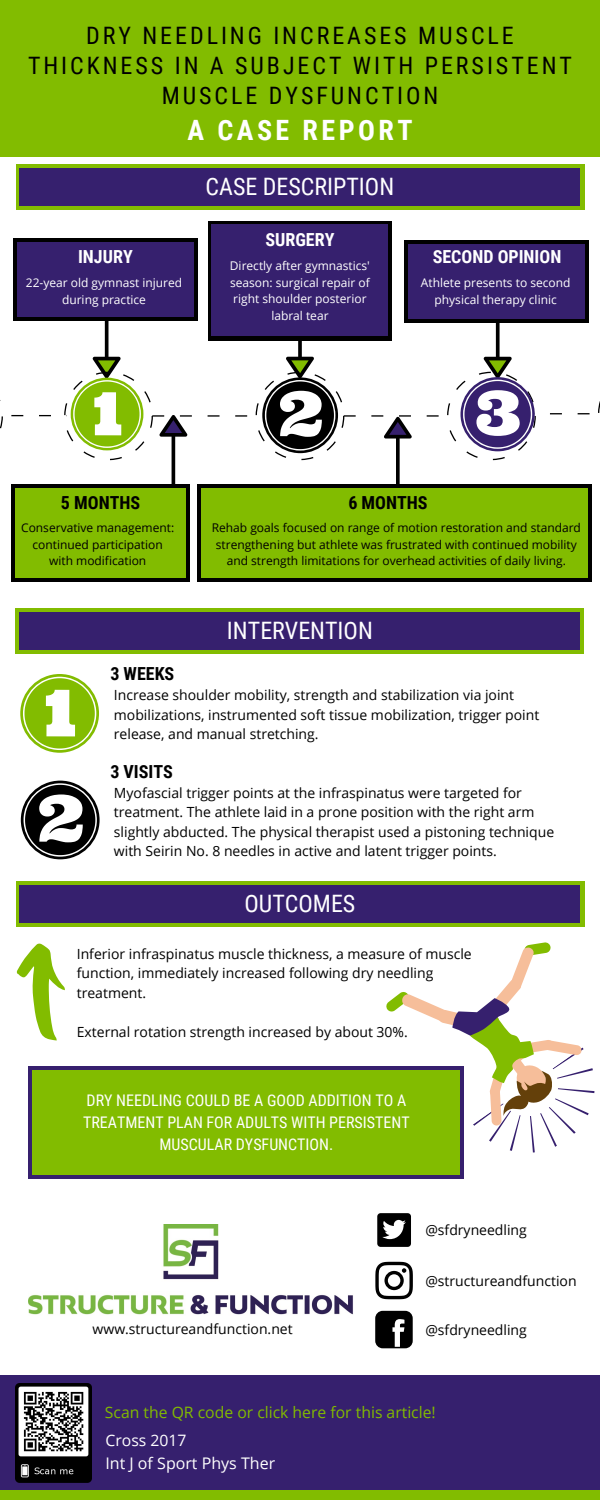
<style>
.page{position:relative;width:600px;height:1500px;background:#82bc00}
.page>*{position:absolute;margin:0;border:0;box-sizing:border-box;transform-origin:0 0}
.t1{font:700 28px "Roboto Condensed";letter-spacing:.125em;color:#fff}
.t2{font:24px/30px "Roboto Condensed";letter-spacing:.125em;color:#000;text-align:center}
.t3{font:24px "Roboto Condensed";color:#fff}
.t4{font:700 18px "Roboto Condensed";color:#000}
.t5{font:700 18px "Roboto Condensed";color:#fff}
.t6{font:16px/21.8px "Roboto Condensed";color:#fff;text-align:center}
.t7{font:16px "Open Sans";color:#fff}
.t8{font:15.8px "Open Sans";color:#82bc00}
.t9{font:15.8px "Open Sans";color:#fff}
.t10{font:14px/19.5px "Open Sans";color:#000}
.t11{font:12px/16.5px "Open Sans";color:#000;text-align:center}
.t12{font:12px/16.5px "Open Sans";color:#fff;text-align:center}
</style>
<div class="page">
<div style="left:0;top:157px;width:600px;height:1225px;background:#fff"></div>
<img style="left:29px;top:1225px;width:324px;height:90px">
<svg style="left:377px;top:1213px;width:34px;height:34px"></svg>
<svg style="left:375px;top:1311px;width:38px;height:37px"></svg>
<div style="left:29px;top:1066px;width:435px;height:113px;background:#36206e"></div>
<div style="left:33px;top:1070px;width:427px;height:105px;background:#82bc00"></div>
<div style="left:0;top:1376px;width:600px;height:114px;background:#36206e"></div>
<div style="left:15px;top:608px;width:568px;height:46px;background:#82bc00"></div>
<div style="left:19px;top:612px;width:560px;height:38px;background:#36206e"></div>
<svg style="left:208px;top:415px;width:12px;height:2px"></svg>
<svg style="left:235px;top:415px;width:12px;height:2px"></svg>
<svg style="left:427px;top:415px;width:12px;height:2px"></svg>
<svg style="left:371px;top:415px;width:41px;height:69px"></svg>
<div style="left:12px;top:484px;width:178px;height:98px;background:#000"></div>
<div style="left:15px;top:488px;width:171px;height:90px;background:#82bc00"></div>
<div style="left:197px;top:484px;width:394px;height:98px;background:#000"></div>
<div style="left:201px;top:488px;width:386px;height:90px;background:#82bc00"></div>
<svg style="left:0;top:400px;width:3px;height:29px"></svg>
<svg style="left:39px;top:415px;width:12px;height:1px"></svg>
<svg style="left:11px;top:415px;width:12px;height:1px"></svg>
<svg style="left:598px;top:401px;width:2px;height:12px"></svg>
<svg style="left:550px;top:413px;width:12px;height:1px"></svg>
<svg style="left:578px;top:413px;width:12px;height:1px"></svg>
<div style="left:208px;top:221px;width:184px;height:119px;background:linear-gradient(to right,#000,#000)"></div>
<div style="left:212px;top:225px;width:176px;height:111px;background:#36206e"></div>
<div style="left:13px;top:238px;width:184px;height:83px;background:#000"></div>
<div style="left:17px;top:242px;width:176px;height:75px;background:#36206e"></div>
<div style="left:404px;top:240px;width:185px;height:83px;background:#000"></div>
<div style="left:408px;top:244px;width:177px;height:75px;background:#36206e"></div>
<svg style="left:64px;top:321px;width:128px;height:163px"></svg>
<svg style="left:256px;top:339px;width:100px;height:121px"></svg>
<svg style="left:447px;top:323px;width:89px;height:137px"></svg>
<div style="left:16px;top:164px;width:568px;height:46px;background:#82bc00"></div>
<div style="left:20px;top:168px;width:560px;height:38px;background:#36206e"></div>
<svg style="left:20px;top:674px;width:79px;height:79px"></svg>
<svg style="left:21px;top:781px;width:79px;height:78px"></svg>
<div style="left:16px;top:881px;width:568px;height:46px;background:#82bc00"></div>
<div style="left:20px;top:885px;width:560px;height:38px;background:#36206e"></div>
<svg style="left:16px;top:943px;width:49px;height:98px"></svg>
<svg style="left:386px;top:942px;width:209px;height:211px"></svg>
<img style="left:16px;top:1384px;width:75px;height:98px">
<svg style="left:375px;top:1262px;width:38px;height:37px"></svg>
<h2 class="t2" style="left:28px;top:21px;width:545px">DRY NEEDLING INCREASES MUSCLE<br>THICKNESS IN A SUBJECT WITH PERSISTENT<br>MUSCLE DYSFUNCTION</h2>
<h1 class="t1" style="left:187px;top:114px;width:227px">A CASE REPORT</h1>
<h2 class="t3" style="left:206px;top:173px;width:190px">CASE DESCRIPTION</h2>
<p class="t5" style="left:78px;top:246px;width:56px">INJURY</p>
<p class="t12" style="left:26px;top:275px;width:158px">22-year old gymnast injured during practice</p>
<p class="t5" style="left:265px;top:229px;width:70px">SURGERY</p>
<p class="t12" style="left:230px;top:257px;width:142px">Directly after gymnastics' season: surgical repair of right shoulder posterior labral tear</p>
<p class="t5" style="left:433px;top:246px;width:130px">SECOND OPINION</p>
<p class="t12" style="left:421px;top:275px;width:151px">Athlete presents to second physical therapy clinic</p>
<p class="t4" style="left:61px;top:493px;width:81px">5 MONTHS</p>
<p class="t4" style="left:348px;top:493px;width:81px">6 MONTHS</p>
<p class="t11" style="left:21px;top:519px;width:155px">Conservative management: continued participation with modification</p>
<p class="t11" style="left:212px;top:519px;width:371px">Rehab goals focused on range of motion restoration and standard strengthening but athlete was frustrated with continued mobility and strength limitations for overhead activities of daily living.</p>
<p class="t4" style="left:110px;top:663px;width:66px">3 WEEKS</p>
<h2 class="t3" style="left:227px;top:617px;width:147px">INTERVENTION</h2>
<p class="t10" style="left:114px;top:685px;width:427px">Increase shoulder mobility, strength and stabilization via joint mobilizations, instrumented soft tissue mobilization, trigger point release, and manual stretching.</p>
<p class="t4" style="left:110px;top:761px;width:64px">3 VISITS</p>
<p class="t10" style="left:114px;top:783px;width:442px">Myofascial trigger points at the infraspinatus were targeted for treatment. The athlete laid in a prone position with the right arm slightly abducted. The physical therapist used a pistoning technique with Seirin No. 8 needles in active and latent trigger points.</p>
<h2 class="t3" style="left:245px;top:890px;width:112px">OUTCOMES</h2>
<p class="t10" style="left:77px;top:943px;width:397px">Inferior infraspinatus muscle thickness, a measure of muscle function, immediately increased following dry needling treatment.</p>
<p class="t10" style="left:77px;top:1021px;width:333px">External rotation strength increased by about 30%.</p>
<p class="t6" style="left:83px;top:1090px;width:328px">DRY NEEDLING COULD BE A GOOD ADDITION TO A<br>TREATMENT PLAN FOR ADULTS WITH PERSISTENT<br>MUSCULAR DYSFUNCTION.</p>
<p class="t10" style="left:93px;top:1319px;width:202px">www.structureandfunction.net</p>
<p class="t10" style="left:425px;top:1220px;width:103px">@sfdryneedling</p>
<p class="t10" style="left:425px;top:1271px;width:153px">@structureandfunction</p>
<p class="t10" style="left:425px;top:1320px;width:103px">@sfdryneedling</p>
<p class="t8" style="left:105px;top:1401px;width:332px">Scan the QR code or click here for this article!</p>
<p class="t8" style="left:132px;top:1401px;width:397px">Scan the QR code for more information on this article!</p>
<p class="t9" style="left:105px;top:1430px;width:82px">Cross 2017</p>
<p class="t7" style="left:105px;top:1452px;width:171px">Int J of Sport Phys Ther</p>
</div>
